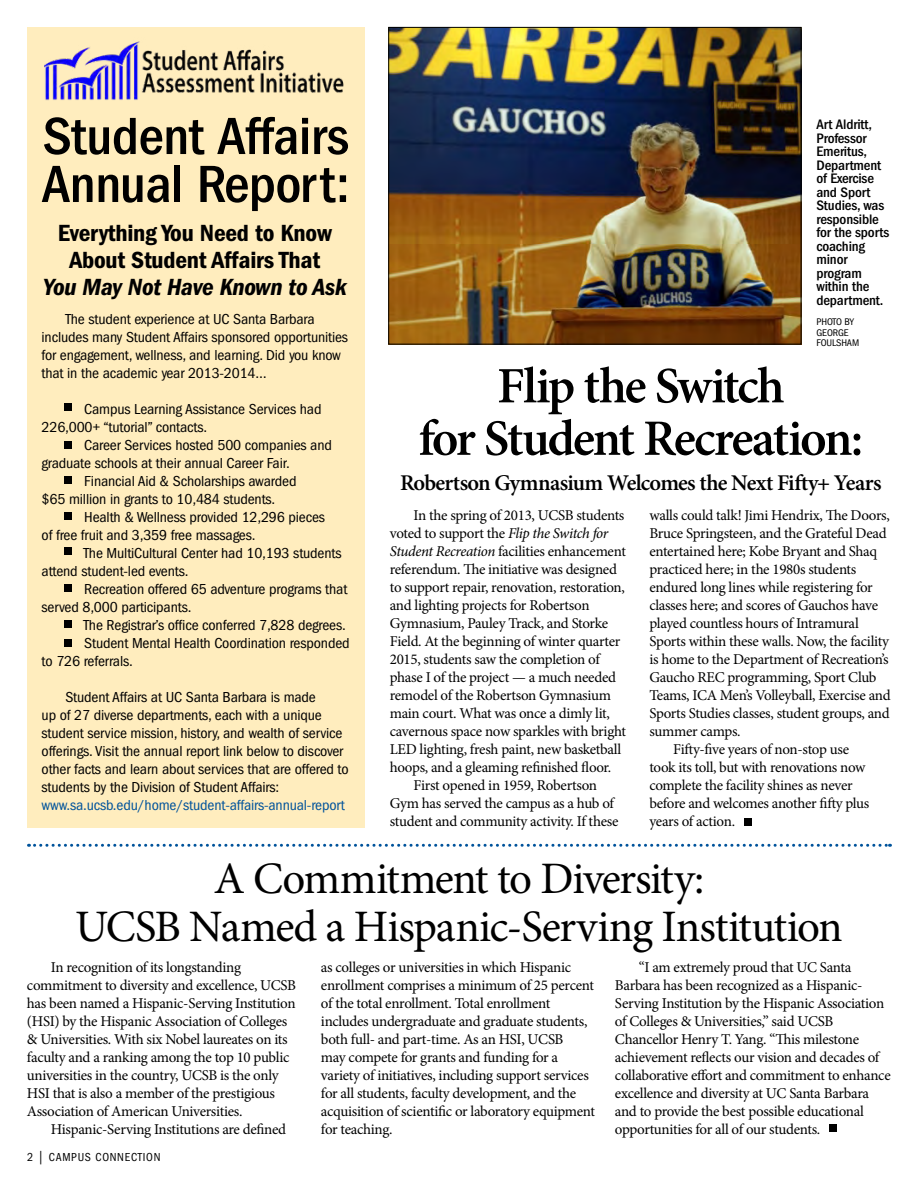
<style>
.page{position:relative;width:918px;height:1188px;background:#fff}
.page>*{position:absolute;margin:0;border:0;box-sizing:border-box;transform-origin:0 0}
.t1{font:500 condensed 54.15px/48px "ITC Franklin Gothic Std";letter-spacing:-.01em;color:#000;scale:1.05 1}
.t2{font:600 51px/52.5px "Minion Pro";letter-spacing:-.045em;color:#000;text-align:center}
.t3{font:45px/48px "Minion Pro";letter-spacing:-.03em;color:#000;text-align:center}
.t4{font:24.15px/27px "ITC Franklin Gothic Std Dm Cd";letter-spacing:-.01em;color:#000;text-align:center;scale:1.05 1}
.t5{font:24.15px "ITC Franklin Gothic Std Dm Cd It";letter-spacing:-.01em;color:#000;scale:1.05 1}
.t6{font:600 22.5px "Minion Pro";letter-spacing:-.035em;color:#000}
.t7{font:15px/18px "Minion Pro";letter-spacing:-.02em;color:#000}
.t8{font:condensed 15px/18px "ITC Franklin Gothic Std";letter-spacing:-.01em;color:#000;scale:1.05 1}
.t9{font:condensed 15px "ITC Franklin Gothic Std";letter-spacing:-.01em;color:#00539b;scale:1.05 1}
.t10{font:500 condensed 14.25px/13.5px "ITC Franklin Gothic Std";letter-spacing:-.01em;color:#000;scale:1.05 1}
.t11{font:condensed 12px "ITC Franklin Gothic Std";letter-spacing:.06em;color:#000}
.t12{font:condensed 10.05px/10.5px "ITC Franklin Gothic Std";letter-spacing:-.01em;color:#000;scale:1.05 1}
.s1{font-style:italic}
.s2{font-size:13.5px}
</style>
<div class="page">
<div style="left:27px;top:27px;width:338px;height:800px;background:#ffedbe"></div>
<div style="left:744px;top:818px;width:8px;height:8px;background:#000"></div>
<div style="left:829px;top:1124px;width:8px;height:8px;background:#000"></div>
<svg style="left:35px;top:844px;width:856px;height:3px"></svg>
<img style="left:44px;top:41px;width:300px;height:60px">
<div style="left:64px;top:403px;width:8px;height:8px;background:#000"></div>
<div style="left:64px;top:441px;width:8px;height:8px;background:#000"></div>
<div style="left:64px;top:476px;width:8px;height:8px;background:#000"></div>
<div style="left:64px;top:512px;width:8px;height:8px;background:#000"></div>
<div style="left:64px;top:548px;width:8px;height:7px;background:#000"></div>
<div style="left:64px;top:584px;width:8px;height:8px;background:#000"></div>
<div style="left:64px;top:620px;width:8px;height:8px;background:#000"></div>
<div style="left:64px;top:639px;width:8px;height:8px;background:#000"></div>
<img style="left:390px;top:29px;width:409px;height:314px">
<div style="left:388px;top:27px;width:413px;height:318px;border:1px solid #000"></div>
<h1 class="t1" style="left:42px;top:112px;width:295px">Student Affairs<br>Annual Report:</h1>
<h3 class="t4" style="left:58px;top:220px;width:262px">Everything You Need to Know<br>About Student Affairs That</h3>
<h3 class="t5" style="left:43px;top:274px;width:291px">You May Not Have Known to Ask</h3>
<p class="t8" style="left:42px;top:310px;width:293px;text-indent:24px">The student experience at UC Santa Barbara includes many Student Affairs sponsored opportunities for engagement, wellness, and learning. Did you know that in the academic year 2013-2014…</p>
<p class="t8" style="left:42px;top:400px;width:268px;text-indent:43px">Campus Learning Assistance Services had<br>226,000+ “tutorial” contacts.</p>
<p class="t8" style="left:84px;top:436px;width:237px">Career Services hosted 500 companies and</p>
<p class="t8" style="left:42px;top:454px;width:238px">graduate schools at their annual Career Fair.</p>
<p class="t8" style="left:84px;top:472px;width:204px">Financial Aid &amp; Scholarships awarded</p>
<p class="t8" style="left:42px;top:490px;width:224px">$65 million in grants to 10,484 students.</p>
<p class="t8" style="left:84px;top:508px;width:231px">Health &amp; Wellness provided 12,296 pieces</p>
<p class="t8" style="left:42px;top:526px;width:205px">of free fruit and 3,359 free massages.</p>
<p class="t8" style="left:83px;top:544px;width:247px">The MultiCultural Center had 10,193 students</p>
<p class="t8" style="left:42px;top:562px;width:141px">attend student-led events.</p>
<p class="t8" style="left:84px;top:580px;width:252px">Recreation offered 65 adventure programs that</p>
<p class="t8" style="left:42px;top:598px;width:144px">served 8,000 participants.</p>
<p class="t8" style="left:83px;top:616px;width:251px">The Registrar’s office conferred 7,828 degrees.</p>
<p class="t8" style="left:84px;top:634px;width:254px">Student Mental Health Coordination responded</p>
<p class="t8" style="left:42px;top:652px;width:88px">to 726 referrals.</p>
<p class="t8" style="left:42px;top:688px;width:294px;text-indent:24px">Student Affairs at UC Santa Barbara is made<br>up of 27 diverse departments, each with a unique student service mission, history, and wealth of service offerings. Visit the annual report link below to discover other facts and learn about services that are offered to students by the Division of Student Affairs:</p>
<p class="t9" style="left:42px;top:796px;width:290px">www.sa.ucsb.edu/home/student-affairs-annual-report</p>
<p class="t10" style="left:816px;top:118px;width:71px">Art Aldritt,<br>Professor<br>Emeritus,<br>Department of Exercise and Sport<br>Studies, was responsible for the sports coaching minor program within the department.</p>
<p class="t12" style="left:816px;top:317px;width:42px">PHOTO BY<br>GEORGE<br>FOULSHAM</p>
<h2 class="t2" style="left:418px;top:359px;width:446px">Flip the Switch<br>for Student Recreation:</h2>
<h3 class="t6" style="left:400px;top:467px;width:483px">Robertson Gymnasium Welcomes the Next Fifty+ Years</h3>
<p class="t7" style="left:414px;top:507px;width:212px">In the spring of 2013, UCSB students</p>
<p class="t7" style="left:390px;top:525px;width:220px">voted to support the <span class="s1">Flip the Switch for</span></p>
<p class="t7" style="left:390px;top:543px;width:238px"><span class="s1">Student Recreation</span> facilities enhancement</p>
<p class="t7" style="left:390px;top:561px;width:229px">referendum. The initiative was designed</p>
<p class="t7" style="left:390px;top:579px;width:237px">to support repair, renovation, restoration,</p>
<p class="t7" style="left:390px;top:597px;width:201px">and lighting projects for Robertson</p>
<p class="t7" style="left:390px;top:615px;width:220px">Gymnasium, Pauley Track, and Storke</p>
<p class="t7" style="left:390px;top:633px;width:232px">Field. At the beginning of winter quarter</p>
<p class="t7" style="left:390px;top:651px;width:212px">2015, students saw the completion of</p>
<p class="t7" style="left:390px;top:669px;width:228px">phase I of the project — a much needed</p>
<p class="t7" style="left:390px;top:687px;width:223px">remodel of the Robertson Gymnasium</p>
<p class="t7" style="left:390px;top:705px;width:222px">main court. What was once a dimly lit,</p>
<p class="t7" style="left:390px;top:723px;width:238px">cavernous space now sparkles with bright</p>
<p class="t7" style="left:390px;top:741px;width:233px">LED lighting, fresh paint, new basketball</p>
<p class="t7" style="left:390px;top:759px;width:223px">hoops, and a gleaming refinished floor.</p>
<p class="t7" style="left:414px;top:777px;width:185px">First opened in 1959, Robertson</p>
<p class="t7" style="left:390px;top:795px;width:226px">Gym has served the campus as a hub of</p>
<p class="t7" style="left:390px;top:813px;width:230px">student and community activity. If these</p>
<p class="t7" style="left:649px;top:507px;width:242px">walls could talk! Jimi Hendrix, The Doors,</p>
<p class="t7" style="left:649px;top:525px;width:239px">Bruce Springsteen, and the Grateful Dead</p>
<p class="t7" style="left:649px;top:543px;width:229px">entertained here; Kobe Bryant and Shaq</p>
<p class="t7" style="left:649px;top:561px;width:209px">practiced here; in the 1980s students</p>
<p class="t7" style="left:649px;top:579px;width:225px">endured long lines while registering for</p>
<p class="t7" style="left:649px;top:597px;width:230px">classes here; and scores of Gauchos have</p>
<p class="t7" style="left:649px;top:615px;width:211px">played countless hours of Intramural</p>
<p class="t7" style="left:649px;top:633px;width:241px">Sports within these walls. Now, the facility</p>
<p class="t7" style="left:649px;top:651px;width:241px">is home to the Department of Recreation’s</p>
<p class="t7" style="left:649px;top:669px;width:229px">Gaucho REC programming, Sport Club</p>
<p class="t7" style="left:649px;top:687px;width:243px">Teams, ICA Men’s Volleyball, Exercise and</p>
<p class="t7" style="left:649px;top:705px;width:242px">Sports Studies classes, student groups, and</p>
<p class="t7" style="left:649px;top:723px;width:93px">summer camps.</p>
<p class="t7" style="left:673px;top:741px;width:177px">Fifty-five years of non-stop use</p>
<p class="t7" style="left:649px;top:759px;width:217px">took its toll, but with renovations now</p>
<p class="t7" style="left:649px;top:777px;width:205px">complete the facility shines as never</p>
<p class="t7" style="left:649px;top:795px;width:221px">before and welcomes another fifty plus</p>
<p class="t7" style="left:649px;top:813px;width:87px">years of action.</p>
<h3 class="t3" style="left:75px;top:855px;width:769px">A Commitment to Diversity:<br>UCSB Named a Hispanic-Serving Institution</h3>
<p class="t7" style="left:27px;top:958px;width:271px;text-indent:24px">In recognition of its longstanding commitment to diversity and excellence, UCSB has been named a Hispanic-Serving Institution (HSI) by the Hispanic Association of Colleges &amp; Universities. With six Nobel laureates on its faculty and a ranking among the top 10 public universities in the country, UCSB is the only HSI that is also a member of the prestigious Association of American Universities.</p>
<p class="t7" style="left:51px;top:1120px;width:237px">Hispanic-Serving Institutions are defined</p>
<p class="t11" style="left:27px;top:1150px;width:135px">2 <span class="s2">|</span> CAMPUS CONNECTION</p>
<p class="t7" style="left:321px;top:958px;width:276px">as colleges or universities in which Hispanic enrollment comprises a minimum of 25 percent of the total enrollment. Total enrollment includes undergraduate and graduate students, both full- and part-time. As an HSI, UCSB<br>may compete for grants and funding for a variety of initiatives, including support services for all students, faculty development, and the acquisition of scientific or laboratory equipment for teaching.</p>
<p class="t7" style="left:615px;top:958px;width:277px;text-indent:24px">“I am extremely proud that UC Santa Barbara has been recognized as a Hispanic-Serving Institution by the Hispanic Association of Colleges &amp; Universities,” said UCSB Chancellor Henry T. Yang. “This milestone achievement reflects our vision and decades of collaborative effort and commitment to enhance excellence and diversity at UC Santa Barbara and to provide the best possible educational opportunities for all of our students.</p>
</div>
